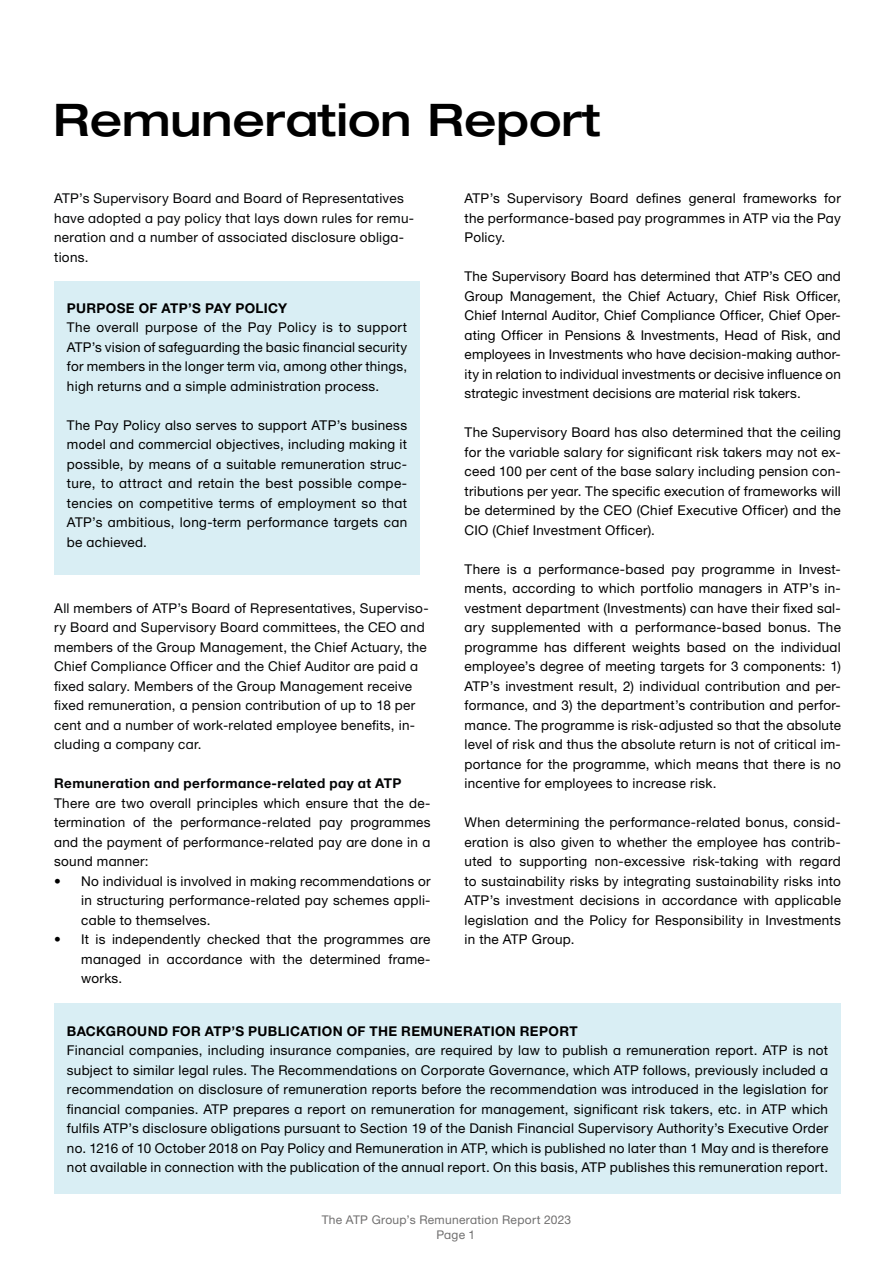
<style>
.page{position:relative;width:893px;height:1263px;background:#fff}
.page>*{position:absolute;margin:0;border:0;box-sizing:border-box;transform-origin:0 0}
.t1{font:500 45px "Helvetica Neue ATP Head";color:#000}
.Brødtxt{font:13.5px/19.5px "Helvetica Neue ATP Body";letter-spacing:.02em;color:#000;text-align:justify}
.Faktaboks_overskrift{font:13.5px/19.5px "Helvetica Neue ATP Body";letter-spacing:.02em;color:#000;text-align:justify}
.Brødtxt-2{font:13.5px/19.5px "Helvetica Neue ATP Body";letter-spacing:.02em;color:#040506}
.Faktaboks_overskrift-2{font:700 13.5px "Helvetica Neue ATP Body";letter-spacing:.025em;color:#000}
.Brødtxt-3{font:700 13.5px "Helvetica Neue ATP Body";letter-spacing:.03em;color:#040506}
.t2{font:12px "Helvetica Neue ATP Body";letter-spacing:.025em;color:#706f6f}
</style>
<div class="page">
<div style="left:54px;top:281px;width:366px;height:294px;background:#d9eef4"></div>
<div style="left:54px;top:1003px;width:787px;height:191px;background:#d9eef4"></div>
<h1 class="t1" style="left:53px;top:92px;width:549px">Remuneration Report</h1>
<p class="Brødtxt-2" style="left:54px;top:188px;width:361px">ATP’s Supervisory Board and Board of Representatives have adopted a pay policy that lays down rules for remu&shy;neration and a number of associated disclosure obliga&shy;tions.</p>
<p class="Faktaboks_overskrift-2" style="left:67px;top:300px;width:222px">PURPOSE OF ATP’S PAY POLICY</p>
<p class="Faktaboks_overskrift" style="left:67px;top:318px;width:342px">The overall purpose of the Pay Policy is to support ATP’s vision of safeguarding the basic financial security for members in the longer term via, among other things, high returns and a simple administration process.</p>
<p class="Faktaboks_overskrift" style="left:67px;top:415px;width:342px">The Pay Policy also serves to support ATP’s business model and commercial objectives, including making it possible, by means of a suitable remuneration struc&shy;ture, to attract and retain the best possible compe&shy;tencies on competitive terms of employment so that ATP’s ambitious, long-term performance targets can be achieved.</p>
<p class="Brødtxt-2" style="left:54px;top:598px;width:376px">All members of ATP’s Board of Representatives, Superviso&shy;ry Board and Supervisory Board committees, the CEO and members of the Group Management, the Chief Actuary, the Chief Compliance Officer and the Chief Auditor are paid a fixed salary. Members of the Group Management receive fixed remuneration, a pension contribution of up to 18 per cent and a number of work-related employee benefits, in&shy;cluding a company car.</p>
<p class="Brødtxt-3" style="left:54px;top:775px;width:349px">Remuneration and performance-related pay at ATP</p>
<p class="Brødtxt" style="left:54px;top:793px;width:378px">There are two overall principles which ensure that the de&shy;termination of the performance-related pay programmes and the payment of performance-related pay are done in a sound manner:</p>
<p class="Faktaboks_overskrift" style="left:81px;top:871px;width:351px;text-indent:-27px">• No individual is involved in making recommendations or in structuring performance-related pay schemes appli&shy;cable to themselves.</p>
<p class="Faktaboks_overskrift" style="left:81px;top:929px;width:351px;text-indent:-27px">• It is independently checked that the programmes are managed in accordance with the determined frame&shy;works.</p>
<p class="Brødtxt" style="left:465px;top:188px;width:378px">ATP’s Supervisory Board defines general frameworks for the performance-based pay programmes in ATP via the Pay Policy.</p>
<p class="Brødtxt" style="left:465px;top:266px;width:378px">The Supervisory Board has determined that ATP’s CEO and Group Management, the Chief Actuary, Chief Risk Officer, Chief Internal Auditor, Chief Compliance Officer, Chief Oper&shy;ating Officer in Pensions &amp; Investments, Head of Risk, and employees in Investments who have decision-making author&shy;ity in relation to individual investments or decisive influence on strategic investment decisions are material risk takers.</p>
<p class="Brødtxt" style="left:465px;top:422px;width:378px">The Supervisory Board has also determined that the ceiling for the variable salary for significant risk takers may not ex&shy;ceed 100 per cent of the base salary including pension con&shy;tributions per year. The specific execution of frameworks will be determined by the CEO (Chief Executive Officer) and the CIO (Chief Investment Officer).</p>
<p class="Brødtxt" style="left:465px;top:559px;width:378px">There is a performance-based pay programme in Invest&shy;ments, according to which portfolio managers in ATP’s in&shy;vestment department (Investments) can have their fixed sal&shy;ary supplemented with a performance-based bonus. The programme has different weights based on the individual employee’s degree of meeting targets for 3 components: 1)<br>ATP’s investment result, 2) individual contribution and per&shy;formance, and 3) the department’s contribution and perfor&shy;mance. The programme is risk-adjusted so that the absolute level of risk and thus the absolute return is not of critical im&shy;portance for the programme, which means that there is no incentive for employees to increase risk.</p>
<p class="Brødtxt" style="left:465px;top:812px;width:378px">When determining the performance-related bonus, consid&shy;eration is also given to whether the employee has contrib&shy;uted to supporting non-excessive risk-taking with regard to sustainability risks by integrating sustainability risks into ATP’s investment decisions in accordance with applicable legislation and the Policy for Responsibility in Investments in the ATP Group.</p>
<p class="Faktaboks_overskrift-2" style="left:67px;top:1022px;width:512px">BACKGROUND FOR ATP’S PUBLICATION OF THE REMUNERATION REPORT</p>
<p class="Faktaboks_overskrift" style="left:67px;top:1040px;width:763px">Financial companies, including insurance companies, are required by law to publish a remuneration report. ATP is not subject to similar legal rules. The Recommendations on Corporate Governance, which ATP follows, previously included a recommendation on disclosure of remuneration reports before the recommendation was introduced in the legislation for financial companies. ATP prepares a report on remuneration for management, significant risk takers, etc. in ATP which fulfils ATP’s disclosure obligations pursuant to Section 19 of the Danish Financial Supervisory Authority’s Executive Order no. 1216 of 10 October 2018 on Pay Policy and Remuneration in ATP, which is published no later than 1 May and is therefore not available in connection with the publication of the annual report. On this basis, ATP publishes this remuneration report.</p>
<p class="t2" style="left:322px;top:1212px;width:251px">The ATP Group’s Remuneration Report 2023</p>
<p class="t2" style="left:437px;top:1227px;width:40px">Page 1</p>
</div>
